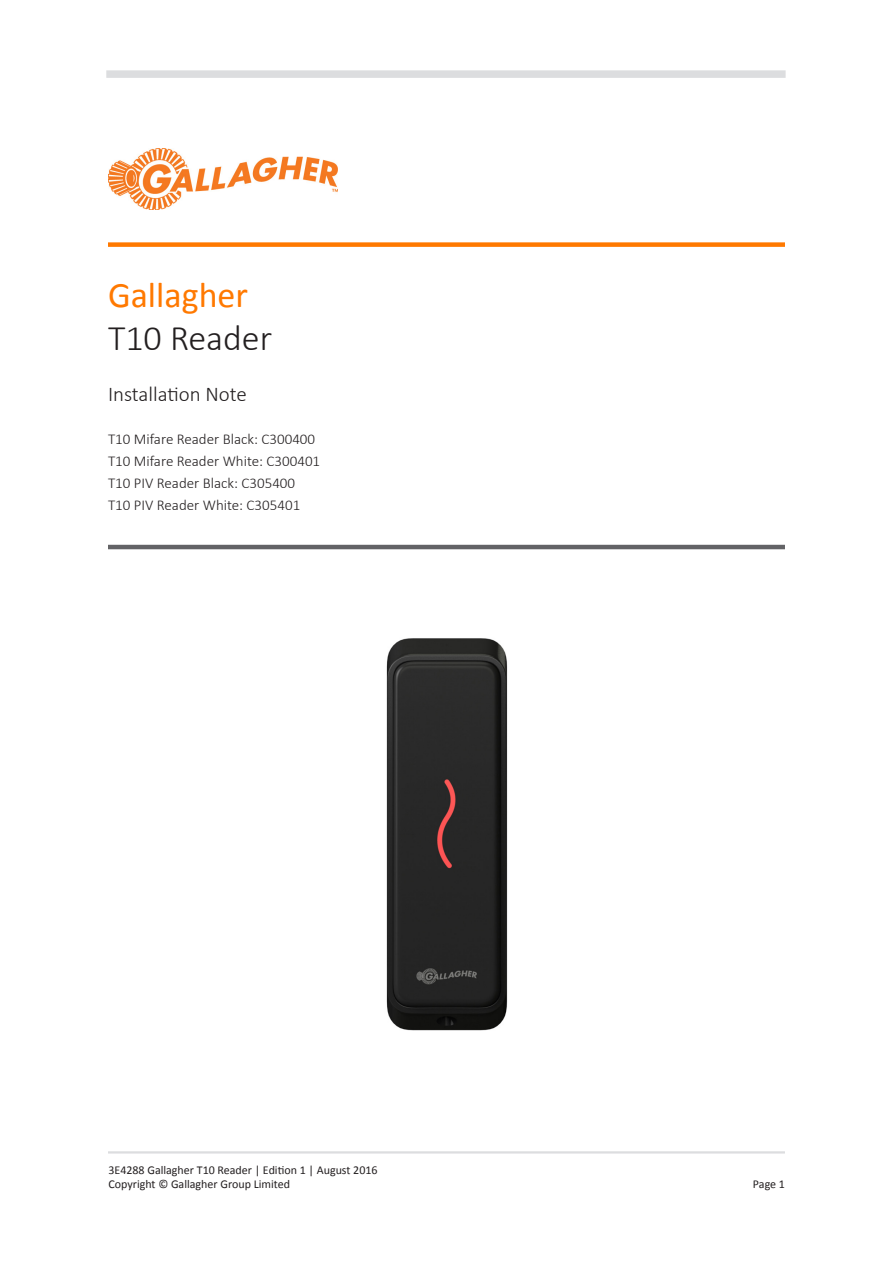
<style>
.page{position:relative;width:893px;height:1263px;background:#fff}
.page>*{position:absolute;margin:0;border:0;box-sizing:border-box;transform-origin:0 0}
.t1{font:36px "Calibri";color:#ff7900}
.t2{font:300 36px "Calibri";color:#231f20}
.t3{font:300 21px "Calibri";color:#231f20}
.t4{font:300 15px/22.2px "Calibri";color:#231f20}
.t5{font:12px/14.4px "Calibri";color:#231f20}
</style>
<div class="page">
<hr style="left:108px;top:1151px;width:677px;height:2px;background:#dcdddf">
<div style="left:106px;top:70px;width:680px;height:8px;background:#dcdddf"></div>
<div style="left:108px;top:242px;width:677px;height:5px;background:#ff7900"></div>
<hr style="left:108px;top:545px;width:677px;height:4px;background:#636366">
<img style="left:108px;top:149px;width:230px;height:61px">
<img style="left:386px;top:638px;width:122px;height:393px">
<h1 class="t1" style="left:108px;top:272px;width:142px">Gallagher</h1>
<h1 class="t2" style="left:108px;top:316px;width:166px">T10 Reader</h1>
<h2 class="t3" style="left:108px;top:381px;width:140px">Installation Note</h2>
<p class="t4" style="left:108px;top:427px;width:214px">T10 Mifare Reader Black: C300400<br>T10 Mifare Reader White: C300401<br>T10 PIV Reader Black: C305400<br>T10 PIV Reader White: C305401</p>
<p class="t5" style="left:108px;top:1162px;width:271px">3E4288 Gallagher T10 Reader | Edition 1 | August 2016<br>Copyright © Gallagher Group Limited</p>
<p class="t5" style="left:753px;top:1177px;width:34px">Page 1</p>
</div>
